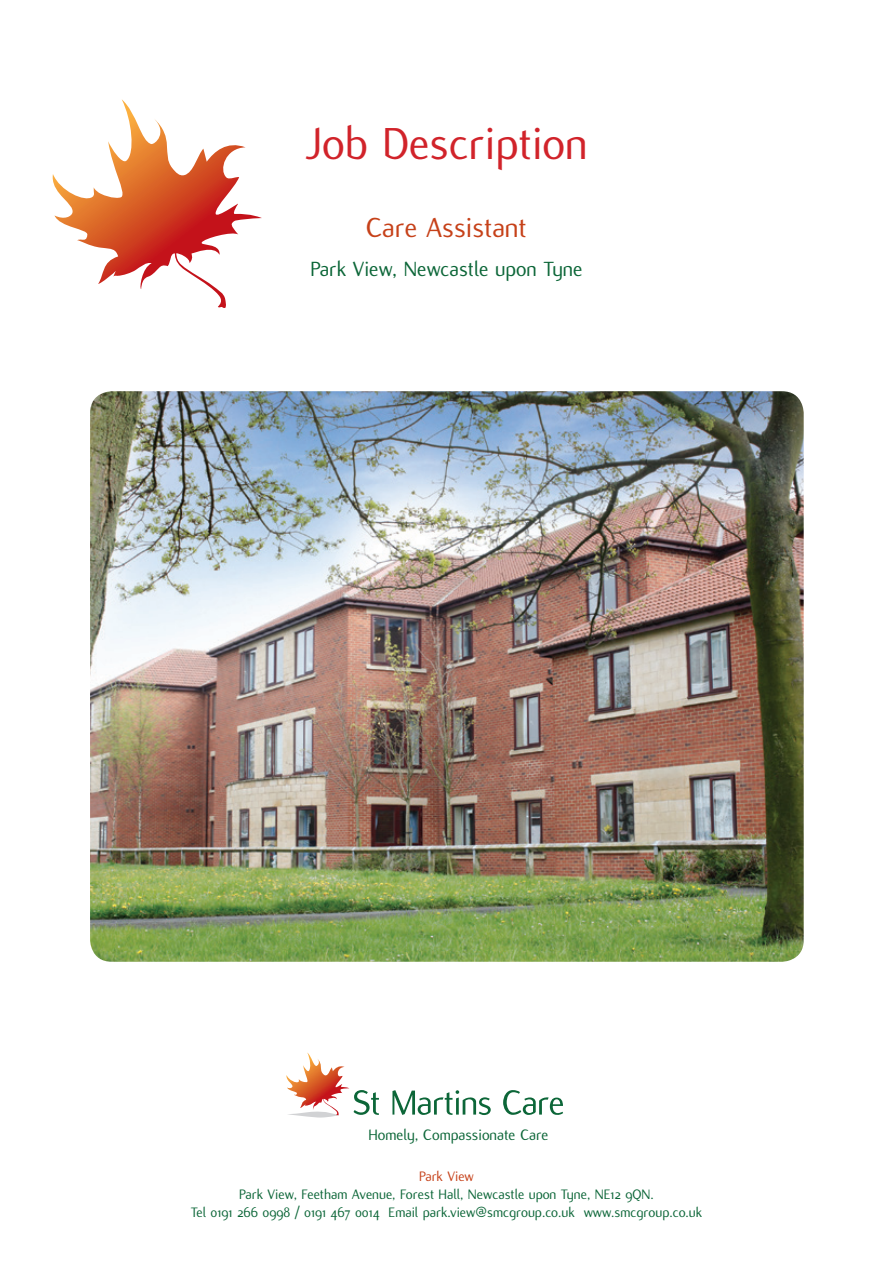
<style>
.page{position:relative;width:893px;height:1263px;background:#fff}
.page>*{position:absolute;margin:0;border:0;box-sizing:border-box;transform-origin:0 0}
.t1{font:49.2px "Flux";color:#d1232a}
.t2{font:30px "Flux";color:#c64119}
.t3{font:22.5px "Flux";color:#0c6638}
.t4{font:16.5px "Flux";color:#0c6638}
.t5{font:15px "Flux";color:#0c6638}
.t6{font:15px "Flux";color:#c64119}
</style>
<div class="page">
<svg style="left:53px;top:99px;width:209px;height:209px"></svg>
<img style="left:90px;top:391px;width:714px;height:571px">
<svg style="left:392px;top:1090px;width:99px;height:25px"></svg>
<svg style="left:503px;top:1090px;width:60px;height:25px"></svg>
<svg style="left:286px;top:1052px;width:93px;height:65px"></svg>
<p class="t1" style="left:305px;top:117px;width:283px">Job Description</p>
<p class="t2" style="left:366px;top:211px;width:162px">Care Assistant</p>
<p class="t3" style="left:310px;top:256px;width:274px">Park View, Newcastle upon Tyne</p>
<p class="t4" style="left:368px;top:1125px;width:182px">Homely, Compassionate Care</p>
<p class="t6" style="left:419px;top:1168px;width:56px">Park View</p>
<p class="t5" style="left:239px;top:1186px;width:416px">Park View, Feetham Avenue, Forest Hall, Newcastle upon Tyne, NE12 9QN.</p>
<p class="t5" style="left:191px;top:1204px;width:513px">Tel 0191 266 0998 / 0191 467 0014 Email park.view@smcgroup.co.uk www.smcgroup.co.uk</p>
</div>
